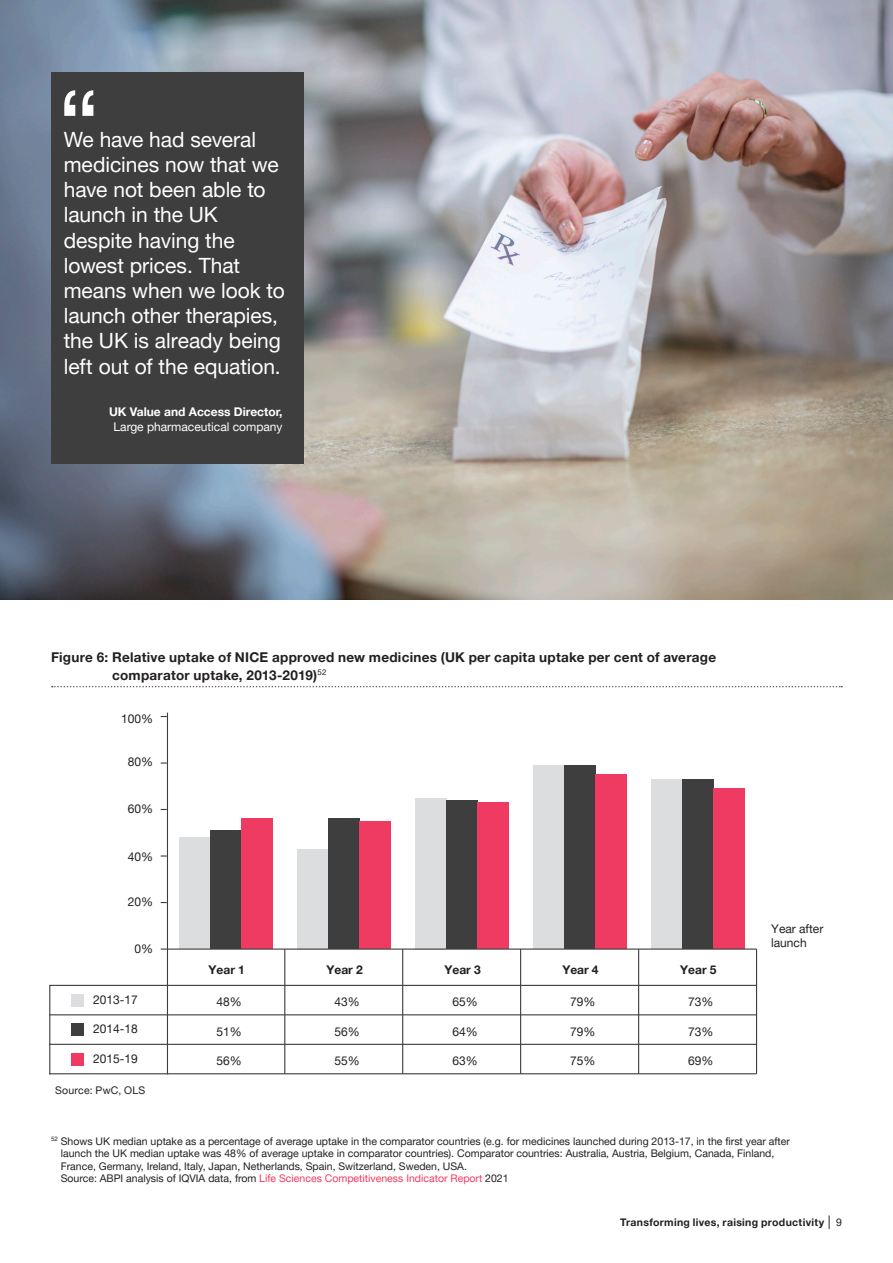
<style>
.page{position:relative;width:893px;height:1263px;background:#fff}
.page>*{position:absolute;margin:0;border:0;box-sizing:border-box;transform-origin:0 0}
.Body_text{font:21px/25.2px "Helvetica Neue LT Pro";letter-spacing:-.005em;color:#fff}
.Head_5{font:700 13.5px/18px "Helvetica Neue LT Pro";letter-spacing:.02em;color:#231f20}
.t1{font:12px/14.4px "Helvetica Neue LT Pro";color:#231f20}
.Footnote_Text{font:12px/14.4px "Helvetica Neue LT Pro";color:#fff;text-align:center}
.t2{font:700 12px "Helvetica Neue LT Pro";color:#231f20}
.Footnote_Text-2{font:10.5px/12.6px "Helvetica Neue LT Pro";color:#231f20}
.t3{font:700 10.5px "Helvetica Neue LT Pro";letter-spacing:.03em;color:#231f20}
.Body_Single{font:10.5px "Helvetica Neue LT Pro";letter-spacing:.02em;color:#231f20}
.s1{font-weight:700}
.s2{color:#ef3b62}
.s3{font-weight:400;font-size:13.5px}
.s4{font-weight:400}
</style>
<div class="page">
<svg style="left:52px;top:686px;width:790px;height:1px"></svg>
<div style="left:651px;top:779px;width:31px;height:170px;background:#dcdddf"></div>
<div style="left:682px;top:779px;width:31px;height:170px;background:#3e3e3f"></div>
<div style="left:713px;top:788px;width:31px;height:161px;background:#ef3b62"></div>
<div style="left:533px;top:765px;width:31px;height:184px;background:#dcdddf"></div>
<div style="left:564px;top:765px;width:31px;height:184px;background:#3e3e3f"></div>
<div style="left:595px;top:775px;width:31px;height:174px;background:#ef3b62"></div>
<div style="left:415px;top:798px;width:31px;height:151px;background:#dcdddf"></div>
<div style="left:446px;top:800px;width:31px;height:149px;background:#3e3e3f"></div>
<div style="left:477px;top:802px;width:31px;height:147px;background:#ef3b62"></div>
<div style="left:297px;top:849px;width:31px;height:100px;background:#dcdddf"></div>
<div style="left:328px;top:819px;width:31px;height:130px;background:#3e3e3f"></div>
<div style="left:359px;top:821px;width:31px;height:128px;background:#ef3b62"></div>
<div style="left:179px;top:837px;width:31px;height:112px;background:#dcdddf"></div>
<div style="left:210px;top:830px;width:31px;height:119px;background:#3e3e3f"></div>
<div style="left:241px;top:819px;width:31px;height:130px;background:#ef3b62"></div>
<svg style="left:161px;top:948px;width:6px;height:2px"></svg>
<svg style="left:161px;top:762px;width:6px;height:2px"></svg>
<hr style="left:167px;top:948px;width:589px;height:2px;background:#3e3e3f">
<div style="left:71px;top:1053px;width:13px;height:12px;background:#ef3b62"></div>
<div style="left:71px;top:994px;width:13px;height:12px;background:#dcdddf"></div>
<div style="left:71px;top:1023px;width:13px;height:13px;background:#3e3e3f"></div>
<hr style="left:167px;top:713px;width:1px;height:361px;background:#3e3e3f">
<hr style="left:50px;top:985px;width:706px;height:1px;background:#3e3e3f">
<hr style="left:50px;top:1014px;width:706px;height:1px;background:#3e3e3f">
<hr style="left:50px;top:1044px;width:706px;height:1px;background:#3e3e3f">
<hr style="left:50px;top:985px;width:1px;height:89px;background:#3e3e3f">
<hr style="left:50px;top:1073px;width:706px;height:1px;background:#3e3e3f">
<hr style="left:284px;top:949px;width:1px;height:125px;background:#3e3e3f">
<hr style="left:402px;top:949px;width:1px;height:125px;background:#3e3e3f">
<hr style="left:520px;top:949px;width:1px;height:125px;background:#3e3e3f">
<hr style="left:638px;top:949px;width:1px;height:125px;background:#3e3e3f">
<hr style="left:756px;top:949px;width:1px;height:125px;background:#3e3e3f">
<img style="left:0;top:0;width:893px;height:600px">
<div style="left:51px;top:72px;width:252px;height:391px;background:#3e3e3f"></div>
<svg style="left:64px;top:90px;width:29px;height:26px"></svg>
<p class="Body_text" style="left:64px;top:126px;width:223px">We have had several medicines now that we have not been able to launch in the UK despite having the lowest prices. That means when we look to launch other therapies, the UK is already being left out of the equation.</p>
<p class="Footnote_Text" style="left:109px;top:405px;width:175px"><span class="s1">UK Value and Access Director,<br></span>Large pharmaceutical company</p>
<p class="Head_5" style="left:112px;top:647px;width:606px;text-indent:-61px">Figure 6: Relative uptake of NICE approved new medicines (UK per capita uptake per cent of average comparator uptake, 2013-2019)<sup>52</sup></p>
<p class="t1" style="left:121px;top:711px;width:34px">100%</p>
<p class="t1" style="left:128px;top:755px;width:27px">80%</p>
<p class="t1" style="left:128px;top:801px;width:27px">60%</p>
<p class="t1" style="left:128px;top:849px;width:27px">40%</p>
<p class="t1" style="left:128px;top:894px;width:27px">20%</p>
<p class="t1" style="left:134px;top:941px;width:20px">0%</p>
<p class="t1" style="left:93px;top:992px;width:46px">2013-17</p>
<p class="t1" style="left:93px;top:1021px;width:46px">2014-18</p>
<p class="t1" style="left:93px;top:1051px;width:46px">2015-19</p>
<p class="Body_Single" style="left:55px;top:1084px;width:92px">Source: PwC, OLS</p>
<p class="t2" style="left:209px;top:962px;width:38px">Year 1</p>
<p class="t1" style="left:216px;top:995px;width:27px">48%</p>
<p class="t1" style="left:216px;top:1024px;width:27px">51%</p>
<p class="t1" style="left:216px;top:1054px;width:27px">56%</p>
<p class="t2" style="left:326px;top:962px;width:38px">Year 2</p>
<p class="t1" style="left:334px;top:995px;width:27px">43%</p>
<p class="t1" style="left:334px;top:1024px;width:27px">56%</p>
<p class="t1" style="left:334px;top:1054px;width:27px">55%</p>
<p class="t2" style="left:444px;top:962px;width:38px">Year 3</p>
<p class="t1" style="left:452px;top:995px;width:27px">65%</p>
<p class="t1" style="left:452px;top:1024px;width:27px">64%</p>
<p class="t1" style="left:452px;top:1054px;width:27px">63%</p>
<p class="t2" style="left:562px;top:962px;width:38px">Year 4</p>
<p class="t1" style="left:570px;top:995px;width:27px">79%</p>
<p class="t1" style="left:570px;top:1024px;width:27px">79%</p>
<p class="t1" style="left:570px;top:1054px;width:27px">75%</p>
<p class="t2" style="left:680px;top:962px;width:38px">Year 5</p>
<p class="t1" style="left:688px;top:995px;width:27px">73%</p>
<p class="t1" style="left:688px;top:1024px;width:27px">73%</p>
<p class="t1" style="left:688px;top:1054px;width:27px">69%</p>
<p class="t1" style="left:771px;top:921px;width:54px">Year after launch</p>
<p class="Footnote_Text-2" style="left:61px;top:1134px;width:731px;text-indent:-10px"><sup>52</sup> Shows UK median uptake as a percentage of average uptake in the comparator countries (e.g. for medicines launched during 2013-17, in the first year after launch the UK median uptake was 48% of average uptake in comparator countries). Comparator countries: Australia, Austria, Belgium, Canada, Finland, France, Germany, Ireland, Italy, Japan, Netherlands, Spain, Switzerland, Sweden, USA.<br>Source: ABPI analysis of IQVIA data, from <span class="s2">Life Sciences Competitiveness Indicator Report</span> 2021</p>
<p class="t3" style="left:620px;top:1215px;width:223px">Transforming lives, raising productivity <span class="s3">|</span> <span class="s4">9</span></p>
</div>
